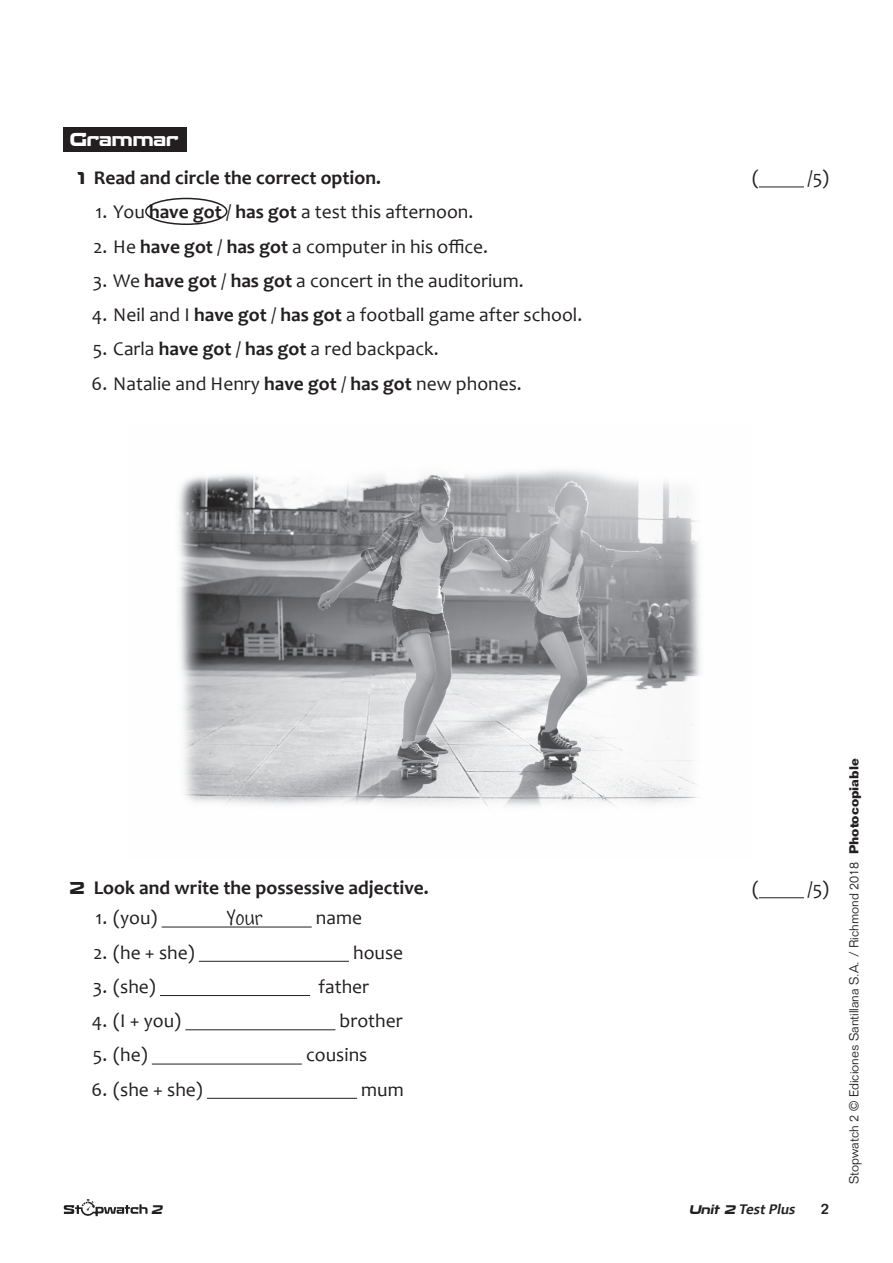
<style>
.page{position:relative;width:893px;height:1263px;background:#fff}
.page>*{position:absolute;margin:0;border:0;box-sizing:border-box;transform-origin:0 0}
.ejemplo_test{font:24px "Andy Std";color:#231f20}
.Texto_escribir{font:19.5px "Candara";color:#231f20}
.Instruccion_ejercici{font:700 19.5px "Candara";color:#231f20}
.Name{font:19.5px "Candara";color:#231f20}
.t1{font:700 18px "Recharge Rg";color:#fff}
.folio{font:italic 700 15px "Candara";color:#231f20}
.folio-2{font:500 15px "Folio Std";color:#231f20}
.t2{font:300 12.75px "Folio Std";color:#231f20}
.t3{font:italic 700 12px "Recharge Rg";color:#231f20}
.s1{font-family:"Recharge Rg";font-size:16.5px}
.s2{font-weight:700}
.s3{font-family:"Recharge Rg";font-size:12px}
</style>
<div class="page">
<svg style="left:64px;top:1199px;width:84px;height:17px"></svg>
<hr style="left:759px;top:187px;width:45px;height:1px;background:#231f20">
<hr style="left:759px;top:897px;width:45px;height:1px;background:#231f20">
<div style="left:64px;top:128px;width:123px;height:24px;background:#231f20"></div>
<img style="left:178px;top:470px;width:522px;height:337px">
<div style="left:145px;top:198px;width:82px;height:27px;border:2px solid #231f20;border-radius:50%"></div>
<hr style="left:162px;top:927px;width:150px;height:1px;background:#231f20">
<hr style="left:199px;top:961px;width:150px;height:1px;background:#231f20">
<hr style="left:160px;top:995px;width:150px;height:1px;background:#231f20">
<hr style="left:185px;top:1029px;width:150px;height:1px;background:#231f20">
<hr style="left:152px;top:1064px;width:150px;height:1px;background:#231f20">
<hr style="left:207px;top:1098px;width:150px;height:1px;background:#231f20">
<p class="t1" style="left:70px;top:129px;width:110px">Grammar</p>
<p class="Instruccion_ejercici" style="left:77px;top:165px;width:305px"><span class="s1">1</span> Read and circle the correct option.</p>
<p class="Texto_escribir" style="left:96px;top:200px;width:379px">1. You <span class="s2">have got</span> / <span class="s2">has got</span> a test this afternoon.</p>
<p class="Texto_escribir" style="left:93px;top:234px;width:396px">2. He <span class="s2">have got</span> / <span class="s2">has got</span> a computer in his office.</p>
<p class="Texto_escribir" style="left:93px;top:268px;width:432px">3. We <span class="s2">have got</span> / <span class="s2">has got</span> a concert in the auditorium.</p>
<p class="Texto_escribir" style="left:92px;top:303px;width:492px">4. Neil and I <span class="s2">have got</span> / <span class="s2">has got</span> a football game after school.</p>
<p class="Texto_escribir" style="left:93px;top:337px;width:347px">5. Carla <span class="s2">have got</span> / <span class="s2">has got</span> a red backpack.</p>
<p class="Texto_escribir" style="left:92px;top:371px;width:432px">6. Natalie and Henry <span class="s2">have got</span> / <span class="s2">has got</span> new phones.</p>
<p class="Name" style="left:752px;top:166px;width:8px">(</p>
<p class="Name" style="left:807px;top:166px;width:23px">/5)</p>
<p class="Instruccion_ejercici" style="left:70px;top:876px;width:361px"><span class="s1">2</span> Look and write the possessive adjective.</p>
<p class="Texto_escribir" style="left:96px;top:906px;width:63px">1. (you)</p>
<p class="Texto_escribir" style="left:316px;top:906px;width:48px">name</p>
<p class="Texto_escribir" style="left:93px;top:940px;width:103px">2. (he + she)</p>
<p class="Texto_escribir" style="left:353px;top:940px;width:52px">house</p>
<p class="Texto_escribir" style="left:93px;top:974px;width:64px">3. (she)</p>
<p class="Texto_escribir" style="left:318px;top:974px;width:52px">father</p>
<p class="Texto_escribir" style="left:92px;top:1008px;width:91px">4. (I + you)</p>
<p class="Texto_escribir" style="left:340px;top:1008px;width:65px">brother</p>
<p class="Texto_escribir" style="left:93px;top:1043px;width:56px">5. (he)</p>
<p class="Texto_escribir" style="left:306px;top:1043px;width:63px">cousins</p>
<p class="Texto_escribir" style="left:92px;top:1077px;width:113px">6. (she + she)</p>
<p class="Texto_escribir" style="left:361px;top:1077px;width:44px">mum</p>
<p class="ejemplo_test" style="left:227px;top:904px;width:37px">Your</p>
<p class="Name" style="left:752px;top:876px;width:8px">(</p>
<p class="Name" style="left:807px;top:876px;width:23px">/5)</p>
<p class="t3" style="left:151px;top:1202px;width:15px">2</p>
<p class="folio" style="left:689px;top:1200px;width:110px"><span class="s3">Unit 2</span> TestPlus</p>
<p class="folio-2" style="left:821px;top:1200px;width:10px">2</p>
<p class="t2" style="left:846px;top:1184px;width:427px;rotate:-90deg">Stopwatch 2 © Ediciones Santillana S.A. / Richmond 2018 <span class="s2">Photocopiable</span></p>
</div>
